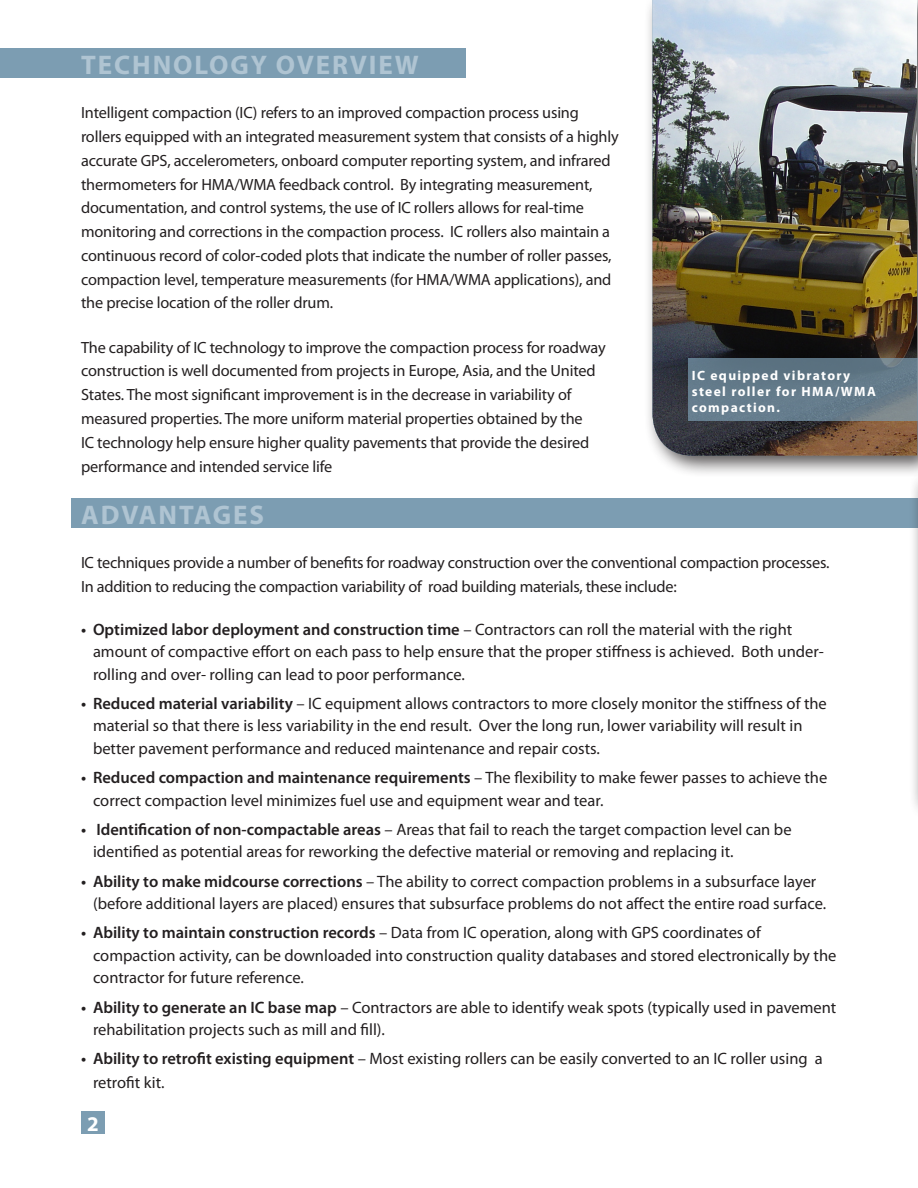
<style>
.page{position:relative;width:918px;height:1188px;background:#fff}
.page>*{position:absolute;margin:0;border:0;box-sizing:border-box;transform-origin:0 0}
.Body_text{font:700 27px "Myriad Pro";letter-spacing:.07em;color:#afc4d2}
.t1{font:700 21px "Myriad Pro";color:#fff}
.t2{font:16.5px/22.5px "Myriad Pro";color:#231f20}
.Body_text-2{font:16.35px/23.9px "Myriad Pro";letter-spacing:-.01em;color:#231f20}
.t3{font:700 13.5px/16.2px "Myriad Pro";letter-spacing:.1em;color:#fff}
.s1{font-weight:600}
</style>
<div class="page">
<div style="left:71px;top:499px;width:847px;height:29px;background:#7c9db2"></div>
<div style="left:0;top:49px;width:466px;height:29px;background:#7c9db2"></div>
<div style="left:81px;top:1112px;width:24px;height:22px;background:#7c9db2"></div>
<div style="left:644px;top:0;width:274px;height:478px;background:#231f20;opacity:.75"></div>
<img style="left:652px;top:0;width:265px;height:456px">
<svg style="left:688px;top:358px;width:230px;height:63px;background:#647a89"></svg>
<div style="left:909px;top:470px;width:9px;height:351px;background:#231f20;opacity:.75"></div>
<img style="left:917px;top:479px;width:1px;height:320px">
<p class="Body_text" style="left:81px;top:48px;width:339px">TECHNOLOGY OVERVIEW</p>
<p class="Body_text-2" style="left:81px;top:101px;width:539px">Intelligent compaction (IC) refers to an improved compaction process using rollers equipped with an integrated measurement system that consists of a highly accurate GPS, accelerometers, onboard computer reporting system, and infrared thermometers for HMA/WMA feedback control. By integrating measurement, documentation, and control systems, the use of IC rollers allows for real-time monitoring and corrections in the compaction process. IC rollers also maintain a continuous record of color-coded plots that indicate the number of roller passes, compaction level, temperature measurements (for HMA/WMA applications), and the precise location of the roller drum.</p>
<p class="Body_text-2" style="left:81px;top:335px;width:526px">The capability of IC technology to improve the compaction process for roadway construction is well documented from projects in Europe, Asia, and the United States. The most significant improvement is in the decrease in variability of measured properties. The more uniform material properties obtained by the<br>IC technology help ensure higher quality pavements that provide the desired performance and intended service life</p>
<p class="Body_text" style="left:81px;top:497px;width:184px">ADVANTAGES</p>
<p class="Body_text-2" style="left:81px;top:550px;width:750px">IC techniques provide a number of benefits for roadway construction over the conventional compaction processes.<br>In addition to reducing the compaction variability of road building materials, these include:</p>
<p class="t2" style="left:93px;top:618px;width:732px;text-indent:-12px"><span class="s1">• Optimized labor deployment and construction time</span> – Contractors can roll the material with the right amount of compactive effort on each pass to help ensure that the proper stiffness is achieved. Both under&shy;rolling and over- rolling can lead to poor performance.</p>
<p class="t2" style="left:93px;top:692px;width:735px;text-indent:-12px"><span class="s1">• Reduced material variability</span> – IC equipment allows contractors to more closely monitor the stiffness of the material so that there is less variability in the end result. Over the long run, lower variability will result in better pavement performance and reduced maintenance and repair costs.</p>
<p class="t2" style="left:93px;top:766px;width:736px;text-indent:-12px"><span class="s1">• Reduced compaction and maintenance requirements</span> – The flexibility to make fewer passes to achieve the correct compaction level minimizes fuel use and equipment wear and tear.</p>
<p class="t2" style="left:93px;top:818px;width:700px;text-indent:-12px"><span class="s1">• Identification of non-compactable areas</span> – Areas that fail to reach the target compaction level can be identified as potential areas for reworking the defective material or removing and replacing it.</p>
<p class="t2" style="left:93px;top:870px;width:735px;text-indent:-12px"><span class="s1">• Ability to make midcourse corrections</span> – The ability to correct compaction problems in a subsurface layer (before additional layers are placed) ensures that subsurface problems do not affect the entire road surface.</p>
<p class="t2" style="left:93px;top:921px;width:745px;text-indent:-12px"><span class="s1">• Ability to maintain construction records</span> – Data from IC operation, along with GPS coordinates of compaction activity, can be downloaded into construction quality databases and stored electronically by the contractor for future reference.</p>
<p class="t2" style="left:93px;top:996px;width:745px;text-indent:-12px"><span class="s1">• Ability to generate an IC base map</span> – Contractors are able to identify weak spots (typically used in pavement rehabilitation projects such as mill and fill).</p>
<p class="t2" style="left:93px;top:1047px;width:731px;line-height:24px;text-indent:-12px"><span class="s1">• Ability to retrofit existing equipment</span> – Most existing rollers can be easily converted to an IC roller using a retrofit kit.</p>
<p class="t3" style="left:692px;top:366px;width:186px">IC equipped vibratory steel roller for HMA/WMA compaction.</p>
<p class="t1" style="left:87px;top:1110px;width:13px">2</p>
</div>
